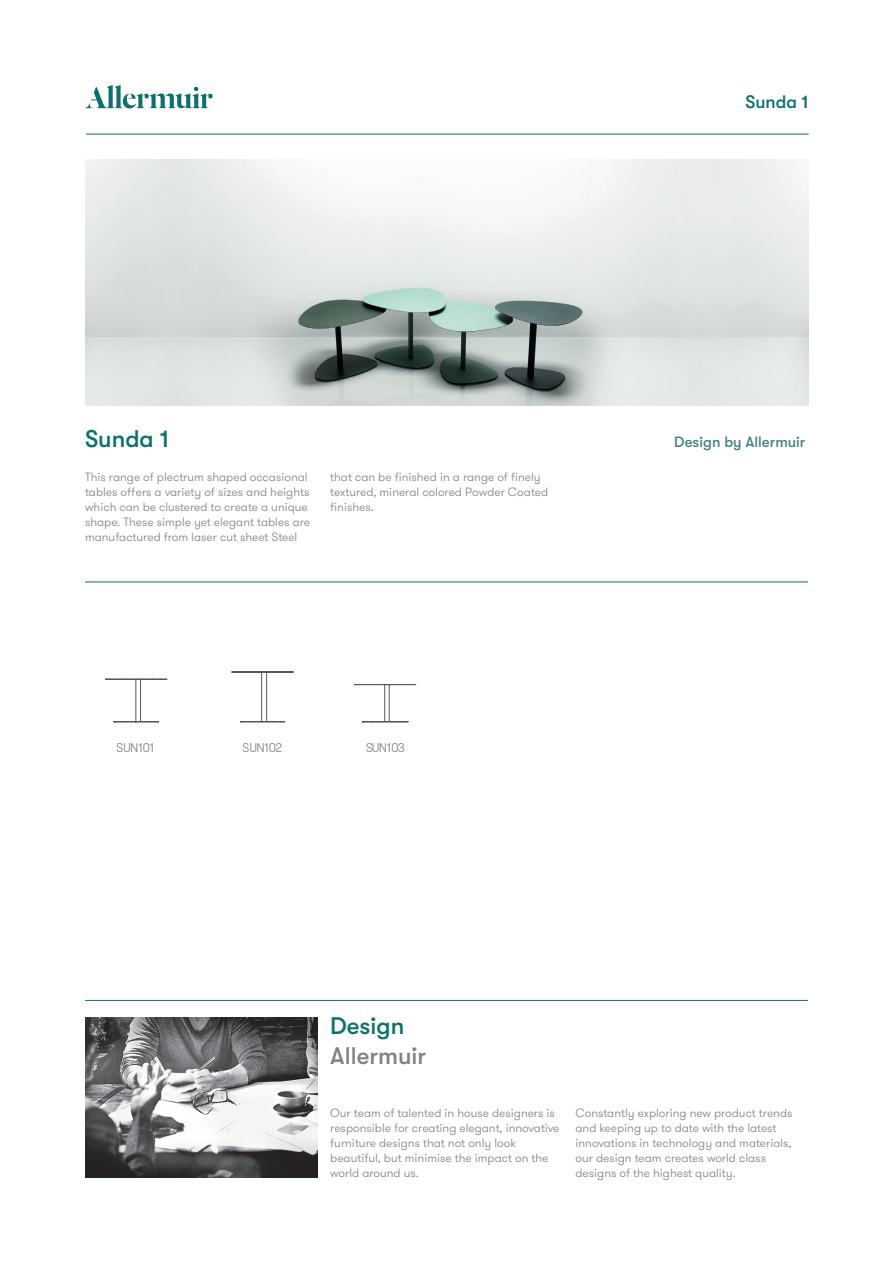
<style>
.page{position:relative;width:893px;height:1263px;background:#fff}
.page>*{position:absolute;margin:0;border:0;box-sizing:border-box;transform-origin:0 0}
.t1{font:500 24px "GT Walsheim";color:#0b716d}
.t2{font:500 24px "GT Walsheim";color:#808285}
.t3{font:500 18px "GT Walsheim";color:#0b716d}
.t4{font:500 15px "GT Walsheim";color:#468482}
.t5{font:300 12.6px "GT Walsheim";letter-spacing:-.07em;color:#808285}
.t6{font:300 12px/15px "GT Walsheim";color:#808285}
</style>
<div class="page">
<svg style="left:85px;top:85px;width:128px;height:23px"></svg>
<img style="left:192px;top:159px;width:491px;height:246px">
<hr style="left:140px;top:679px;width:1px;height:42px;background:#57585a">
<hr style="left:136px;top:679px;width:1px;height:42px;background:#57585a">
<svg style="left:105px;top:679px;width:62px;height:1px"></svg>
<svg style="left:114px;top:721px;width:45px;height:2px"></svg>
<hr style="left:266px;top:672px;width:1px;height:49px;background:#57585a">
<hr style="left:261px;top:672px;width:1px;height:49px;background:#57585a">
<svg style="left:232px;top:672px;width:62px;height:1px"></svg>
<svg style="left:241px;top:721px;width:44px;height:2px"></svg>
<hr style="left:389px;top:685px;width:1px;height:37px;background:#57585a">
<hr style="left:384px;top:685px;width:1px;height:37px;background:#57585a">
<svg style="left:354px;top:684px;width:62px;height:1px"></svg>
<svg style="left:362px;top:721px;width:47px;height:2px"></svg>
<hr style="left:85px;top:1000px;width:723px;height:1px;background:#0b716d">
<img style="left:85px;top:1017px;width:232px;height:161px">
<hr style="left:86px;top:134px;width:723px;height:1px;background:#0b716d">
<hr style="left:85px;top:582px;width:723px;height:1px;background:#0b716d">
<h2 class="t3" style="left:745px;top:92px;width:65px">Sunda 1</h2>
<h1 class="t1" style="left:85px;top:426px;width:86px">Sunda 1</h1>
<p class="t4" style="left:674px;top:434px;width:133px">Design by Allermuir</p>
<p class="t6" style="left:85px;top:470px;width:227px">This range of plectrum shaped occasional tables offers a variety of sizes and heights which can be clustered to create a unique shape. These simple yet elegant tables are manufactured from laser cut sheet Steel</p>
<p class="t6" style="left:330px;top:470px;width:219px">that can be finished in a range of finely textured, mineral colored Powder Coated finishes.</p>
<p class="t5" style="left:117px;top:739px;width:40px">SUN101</p>
<p class="t5" style="left:243px;top:739px;width:41px">SUN102</p>
<p class="t5" style="left:365px;top:739px;width:41px">SUN103</p>
<h1 class="t1" style="left:330px;top:1012px;width:76px">Design</h1>
<h1 class="t2" style="left:330px;top:1042px;width:98px">Allermuir</h1>
<p class="t6" style="left:330px;top:1106px;width:231px">Our team of talented in house designers is responsible for creating elegant, innovative furniture designs that not only look beautiful, but minimise the impact on the world around us.</p>
<p class="t6" style="left:575px;top:1106px;width:219px">Constantly exploring new product trends and keeping up to date with the latest innovations in technology and materials, our design team creates world class designs of the highest quality.</p>
</div>
